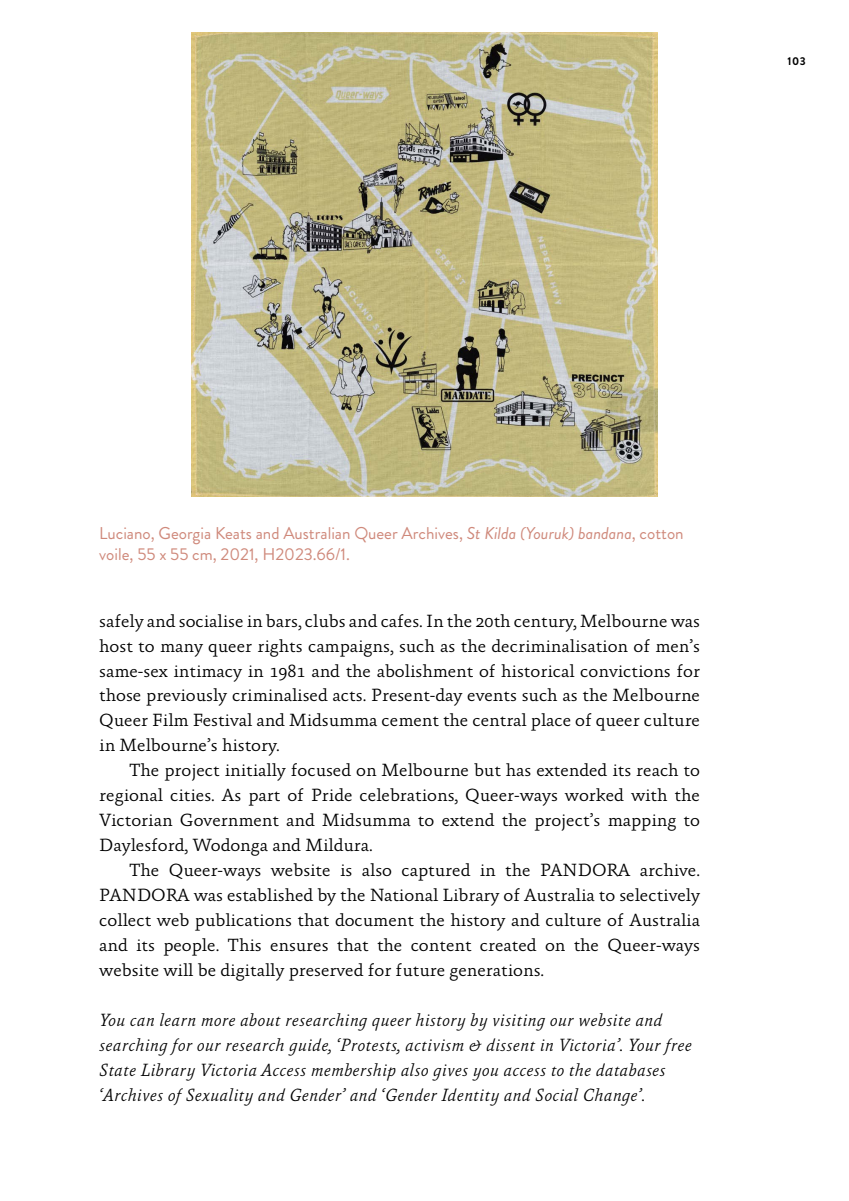
<style>
.page{position:relative;width:849px;height:1201px;background:#fff}
.page>*{position:absolute;margin:0;border:0;box-sizing:border-box;transform-origin:0 0}
.t1{font:300 17.85px/24.8px "Absara";color:#000;text-align:justify}
.t2{font:italic 300 17.85px/24.8px "Absara";color:#000}
.t3{font:17.15px/21px "Brandon Grotesque";color:#cf897b}
.t4{font:700 11.38px "Brandon Grotesque";color:#000}
.s1{font-style:italic}
</style>
<div class="page">
<img style="left:191px;top:32px;width:466px;height:465px">
<p class="t4" style="left:787px;top:53px;width:20px">103</p>
<p class="t3" style="left:99px;top:523px;width:585px">Luciano, Georgia Keats and Australian Queer Archives, <span class="s1">St Kilda (Youruk) bandana</span>, cotton voile, 55 x 55 cm, 2021, H2023.66/1.</p>
<p class="t1" style="left:99px;top:608px;width:602px">safely and socialise in bars, clubs and cafes. In the 20th century, Melbourne was host to many queer rights campaigns, such as the decriminalisation of men’s same-sex intimacy in 1981 and the abolishment of historical convictions for those previously criminalised acts. Present-day events such as the Melbourne Queer Film Festival and Midsumma cement the central place of queer culture in Melbourne’s history.</p>
<p class="t1" style="left:99px;top:758px;width:602px;text-indent:30px">The project initially focused on Melbourne but has extended its reach to regional cities. As part of Pride celebrations, Queer-ways worked with the Victorian Government and Midsumma to extend the project’s mapping to Daylesford, Wodonga and Mildura.</p>
<p class="t1" style="left:99px;top:858px;width:602px;text-indent:30px">The Queer-ways website is also captured in the PANDORA archive.<br>PANDORA was established by the National Library of Australia to selectively collect web publications that document the history and culture of Australia and its people. This ensures that the content created on the Queer-ways website will be digitally preserved for future generations.</p>
<p class="t2" style="left:99px;top:1007px;width:594px">You can learn more about researching queer history by visiting our website and searching for our research guide, ‘Protests, activism &amp; dissent in Victoria’. Your free State Library Victoria Access membership also gives you access to the databases ‘Archives of Sexuality and Gender’ and ‘Gender Identity and Social Change’.</p>
</div>
